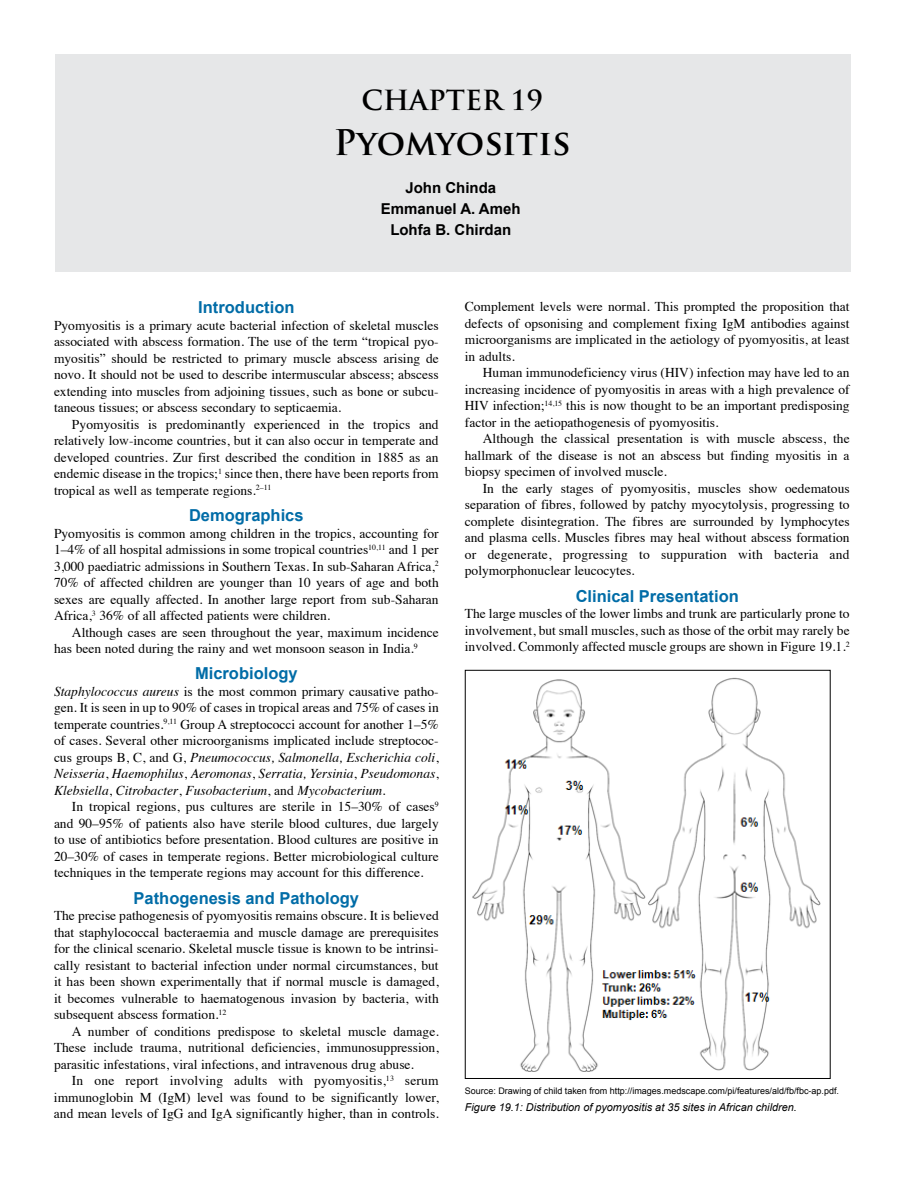
<style>
.page{position:relative;width:918px;height:1188px;background:#fff}
.page>*{position:absolute;margin:0;border:0;box-sizing:border-box;transform-origin:0 0}
.t1{font:700 34.5px "Trajan Pro";letter-spacing:-.005em;color:#000}
.t2{font:700 27px "Trajan Pro";color:#000}
.t3{font:700 16.5px "Arial";color:#006ca7}
.t4{font:700 15px/21px "Arial";color:#000;text-align:center}
.t5{font:13.5px/16.5px "Times";color:#000;text-align:justify}
.t6{font:italic 10.8px "Arial";color:#000}
.t7{font:9px "Arial";color:#000}
.s1{font-style:italic}
</style>
<div class="page">
<div style="left:55px;top:54px;width:795px;height:217px;background:#e6e7e8"></div>
<img style="left:472px;top:677px;width:349px;height:395px">
<div style="left:465px;top:670px;width:366px;height:409px;border:1px solid #000"></div>
<h2 class="t2" style="left:361px;top:83px;width:183px">CHAPTER 19</h2>
<h1 class="t1" style="left:334px;top:121px;width:239px">Pyomyositis</h1>
<p class="t4" style="left:381px;top:177px;width:141px">John Chinda<br>Emmanuel A. Ameh<br>Lohfa B. Chirdan</p>
<p class="t3" style="left:198px;top:296px;width:98px">Introduction</p>
<p class="t5" style="left:54px;top:316px;width:386px">Pyomyositis is a primary acute bacterial infection of skeletal muscles associated with abscess formation. The use of the term “tropical pyo&shy;myositis” should be restricted to primary muscle abscess arising de novo. It should not be used to describe intermuscular abscess; abscess extending into muscles from adjoining tissues, such as bone or subcu&shy;taneous tissues; or abscess secondary to septicaemia.</p>
<p class="t5" style="left:54px;top:415px;width:386px;text-indent:18px">Pyomyositis is predominantly experienced in the tropics and relatively low-income countries, but it can also occur in temperate and developed countries. Zur first described the condition in 1885 as an endemic disease in the tropics;<sup>1</sup> since then, there have been reports from tropical as well as temperate regions.<sup>2–11</sup></p>
<p class="t3" style="left:189px;top:504px;width:116px">Demographics</p>
<p class="t5" style="left:54px;top:524px;width:386px">Pyomyositis is common among children in the tropics, accounting for 1–4% of all hospital admissions in some tropical countries<sup>10,11</sup> and 1 per 3,000 paediatric admissions in Southern Texas. In sub-Saharan Africa,<sup>2<br></sup>70% of affected children are younger than 10 years of age and both sexes are equally affected. In another large report from sub-Saharan Africa,<sup>3</sup> 36% of all affected patients were children.</p>
<p class="t5" style="left:54px;top:623px;width:386px;text-indent:18px">Although cases are seen throughout the year, maximum incidence has been noted during the rainy and wet monsoon season in India.<sup>9</sup></p>
<p class="t3" style="left:195px;top:663px;width:104px">Microbiology</p>
<p class="t5" style="left:54px;top:682px;width:386px"><span class="s1">Staphylococcus aureus</span> is the most common primary causative patho&shy;gen. It is seen in up to 90% of cases in tropical areas and 75% of cases in temperate countries.<sup>9,11</sup> Group A streptococci account for another 1–5% of cases. Several other microorganisms implicated include streptococ&shy;cus groups B, C, and G, <span class="s1">Pneumococcus, Salmonella, Escherichia coli</span>, <span class="s1">Neisseria</span>, <span class="s1">Haemophilus</span>, <span class="s1">Aeromonas</span>, <span class="s1">Serratia, Yersinia</span>, <span class="s1">Pseudomonas</span>, <span class="s1">Klebsiella</span>, <span class="s1">Citrobacter</span>, <span class="s1">Fusobacterium</span>, and <span class="s1">Mycobacterium.</span></p>
<p class="t5" style="left:54px;top:797px;width:386px;text-indent:18px">In tropical regions, pus cultures are sterile in 15–30% of cases<sup>9 </sup>and 90–95% of patients also have sterile blood cultures, due largely to use of antibiotics before presentation. Blood cultures are positive in 20–30% of cases in temperate regions. Better microbiological culture techniques in the temperate regions may account for this difference.</p>
<p class="t3" style="left:134px;top:887px;width:227px">Pathogenesis and Pathology</p>
<p class="t5" style="left:54px;top:906px;width:386px">The precise pathogenesis of pyomyositis remains obscure. It is believed that staphylococcal bacteraemia and muscle damage are prerequisites for the clinical scenario. Skeletal muscle tissue is known to be intrinsi&shy;cally resistant to bacterial infection under normal circumstances, but it has been shown experimentally that if normal muscle is damaged, it becomes vulnerable to haematogenous invasion by bacteria, with subsequent abscess formation.<sup>12</sup></p>
<p class="t5" style="left:54px;top:1022px;width:386px;text-indent:18px">A number of conditions predispose to skeletal muscle damage.<br>These include trauma, nutritional deficiencies, immunosuppression, parasitic infestations, viral infections, and intravenous drug abuse.</p>
<p class="t5" style="left:54px;top:1071px;width:386px;text-indent:18px">In one report involving adults with pyomyositis,<sup>13</sup> serum immunoglobin M (IgM) level was found to be significantly lower, and mean levels of IgG and IgA significantly higher, than in controls.</p>
<p class="t5" style="left:465px;top:297px;width:386px">Complement levels were normal. This prompted the proposition that defects of opsonising and complement fixing IgM antibodies against microorganisms are implicated in the aetiology of pyomyositis, at least in adults.</p>
<p class="t5" style="left:465px;top:363px;width:386px;text-indent:18px">Human immunodeficiency virus (HIV) infection may have led to an increasing incidence of pyomyositis in areas with a high prevalence of HIV infection;<sup>14,15</sup> this is now thought to be an important predisposing factor in the aetiopathogenesis of pyomyositis.</p>
<p class="t5" style="left:465px;top:429px;width:386px;text-indent:18px">Although the classical presentation is with muscle abscess, the hallmark of the disease is not an abscess but finding myositis in a biopsy specimen of involved muscle.</p>
<p class="t5" style="left:465px;top:479px;width:386px;text-indent:18px">In the early stages of pyomyositis, muscles show oedematous separation of fibres, followed by patchy myocytolysis, progressing to complete disintegration. The fibres are surrounded by lymphocytes and plasma cells. Muscles fibres may heal without abscess formation or degenerate, progressing to suppuration with bacteria and polymorphonuclear leucocytes.</p>
<p class="t3" style="left:576px;top:585px;width:165px">Clinical Presentation</p>
<p class="t5" style="left:465px;top:604px;width:386px">The large muscles of the lower limbs and trunk are particularly prone to involvement, but small muscles, such as those of the orbit may rarely be involved. Commonly affected muscle groups are shown in Figure 19.1.<sup>2</sup></p>
<p class="t7" style="left:465px;top:1085px;width:376px">Source: Drawing of child taken from http://images.medscape.com/pi/features/ald/fb/fbc-ap.pdf.</p>
<p class="t6" style="left:465px;top:1100px;width:334px">Figure 19.1: Distribution of pyomyositis at 35 sites in African children.</p>
</div>
